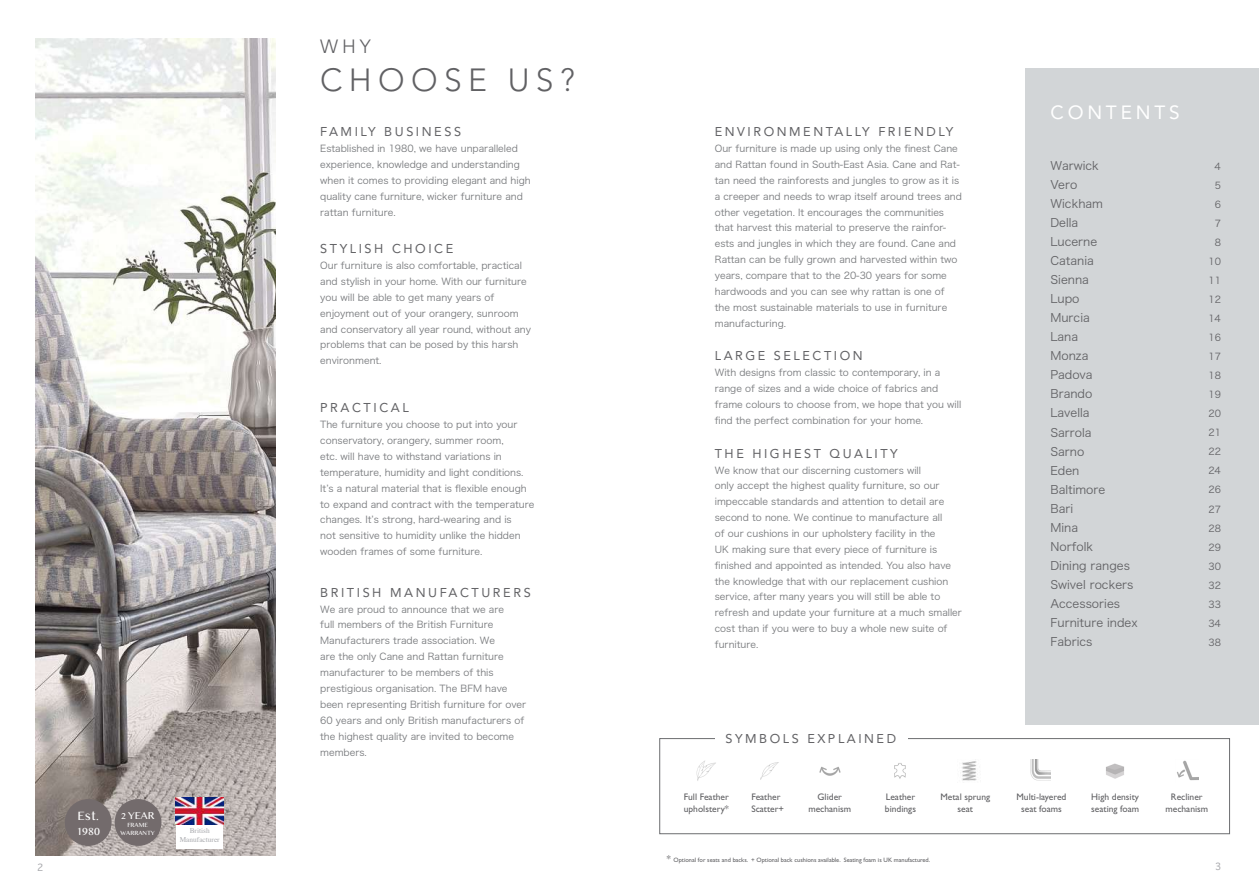
<style>
.page{position:relative;width:1259px;height:893px;background:#fff}
.page>*{position:absolute;margin:0;border:0;box-sizing:border-box;transform-origin:0 0}
.t1{font:300 31.8px "Avenir LT Std";letter-spacing:.2em;color:#616164}
.t2{font:19.05px "Avenir LT Std";letter-spacing:.2em;color:#fff}
.t3{font:300 19.05px "Avenir LT Std";color:#616164}
.t4{font:12.75px "Avenir LT Std";letter-spacing:.2em;color:#616164}
.t5{font:12.75px/15.3px "Telugu MN";color:#fff}
.t6{font:11.7px/19px "Hira Kaku Pro W3";color:#616164}
.t7{font:10.65px "Telugu MN";color:#fff}
.t8{font:9.6px/15.9px "Hira Kaku Pro W3";color:#76787b}
.t9{font:9.6px "Thonburi";color:#a8a9ad}
.t10{font:9.45px/15.9px "Hira Kaku Pro W3";color:#76787b}
.t11{font:9.45px/11.4px "Gill Sans Std";color:#616164;text-align:center}
.t12{font:9.45px/19px "Hira Kaku Pro W3";color:#616164;text-align:right}
.t13{font:9.45px "Thonburi";color:#a8a9ad}
.t14{font:7.35px/8.9px "Times";color:#a8a9ad;text-align:center}
.t15{font:6.3px "Gill Sans Std";color:#616164}
.t16{font:6.3px/7.6px "Telugu MN";color:#fff;text-align:center}
.s1{font-size:9.45px}
</style>
<div class="page">
<div style="left:659px;top:738px;width:570px;height:96px;border:1px solid #6c6d70"></div>
<img style="left:36px;top:38px;width:239px;height:817px">
<div style="left:176px;top:824px;width:47px;height:24px;background:#fff"></div>
<img style="left:176px;top:797px;width:47px;height:27px">
<div style="left:115px;top:799px;width:46px;height:47px;background:#736b6c;border-radius:50%"></div>
<div style="left:65px;top:799px;width:47px;height:47px;background:#736b6c;border-radius:50%"></div>
<div style="left:1025px;top:68px;width:234px;height:656px;background:#d2d5d7"></div>
<div style="left:715px;top:723px;width:192px;height:37px;background:#fff"></div>
<img style="left:760px;top:762px;width:19px;height:18px">
<img style="left:696px;top:760px;width:20px;height:21px">
<img style="left:819px;top:766px;width:22px;height:10px">
<img style="left:1106px;top:763px;width:18px;height:16px">
<img style="left:894px;top:763px;width:12px;height:16px">
<img style="left:962px;top:761px;width:15px;height:20px">
<img style="left:1030px;top:760px;width:20px;height:21px">
<img style="left:1177px;top:760px;width:21px;height:21px">
<p class="t9" style="left:37px;top:862px;width:8px">2</p>
<h3 class="t5" style="left:76px;top:808px;width:25px">Est.<br>1980</h3>
<p class="t7" style="left:121px;top:809px;width:35px">2 YEAR</p>
<p class="t16" style="left:121px;top:821px;width:36px">FRAME<br>WARRANTY</p>
<p class="t14" style="left:180px;top:826px;width:41px">British<br>Manufacturer</p>
<h2 class="t3" style="left:320px;top:35px;width:52px">WHY</h2>
<h1 class="t1" style="left:320px;top:61px;width:256px">CHOOSE US?</h1>
<h3 class="t4" style="left:320px;top:124px;width:142px">FAMILY BUSINESS</h3>
<p class="t8" style="left:320px;top:140px;width:212px">Established in 1980, we have unparalleled experience, knowledge and understanding when it comes to providing elegant and high quality cane furniture, wicker furniture and rattan furniture.</p>
<h3 class="t4" style="left:320px;top:241px;width:135px">STYLISH CHOICE</h3>
<p class="t8" style="left:320px;top:257px;width:212px">Our furniture is also comfortable, practical and stylish in your home. With our furniture you will be able to get many years of enjoyment out of your orangery, sunroom and conservatory all year round, without any problems that can be posed by this harsh environment.</p>
<h3 class="t4" style="left:320px;top:400px;width:90px">PRACTICAL</h3>
<p class="t8" style="left:320px;top:416px;width:216px">The furniture you choose to put into your conservatory, orangery, summer room,<br>etc. will have to withstand variations in temperature, humidity and light conditions.<br>It’s a natural material that is flexible enough to expand and contract with the temperature changes. It’s strong, hard-wearing and is<br>not sensitive to humidity unlike the hidden wooden frames of some furniture.</p>
<h3 class="t4" style="left:320px;top:585px;width:212px">BRITISH MANUFACTURERS</h3>
<p class="t8" style="left:320px;top:600px;width:208px">We are proud to announce that we are<br>full members of the British Furniture Manufacturers trade association. We<br>are the only Cane and Rattan furniture manufacturer to be members of this prestigious organisation. The BFM have been representing British furniture for over 60 years and only British manufacturers of the highest quality are invited to become members.</p>
<h3 class="t4" style="left:715px;top:124px;width:240px">ENVIRONMENTALLY FRIENDLY</h3>
<p class="t10" style="left:715px;top:140px;width:249px">Our furniture is made up using only the finest Cane and Rattan found in South-East Asia. Cane and Rat&shy;tan need the rainforests and jungles to grow as it is a creeper and needs to wrap itself around trees and other vegetation. It encourages the communities that harvest this material to preserve the rainfor&shy;ests and jungles in which they are found. Cane and Rattan can be fully grown and harvested within two years, compare that to the 20-30 years for some hardwoods and you can see why rattan is one of the most sustainable materials to use in furniture manufacturing.</p>
<h3 class="t4" style="left:715px;top:349px;width:149px">LARGE SELECTION</h3>
<p class="t10" style="left:715px;top:364px;width:248px">With designs from classic to contemporary, in a range of sizes and a wide choice of fabrics and frame colours to choose from, we hope that you will find the perfect combination for your home.</p>
<h3 class="t4" style="left:715px;top:446px;width:184px">THE HIGHEST QUALITY</h3>
<p class="t10" style="left:715px;top:461px;width:249px">We know that our discerning customers will<br>only accept the highest quality furniture, so our impeccable standards and attention to detail are second to none. We continue to manufacture all<br>of our cushions in our upholstery facility in the<br>UK making sure that every piece of furniture is finished and appointed as intended. You also have the knowledge that with our replacement cushion service, after many years you will still be able to refresh and update your furniture at a much smaller cost than if you were to buy a whole new suite of furniture.</p>
<h3 class="t4" style="left:725px;top:732px;width:172px">SYMBOLS EXPLAINED</h3>
<h2 class="t2" style="left:1050px;top:101px;width:131px">CONTENTS</h2>
<p class="t6" style="left:1050px;top:155px;width:89px">Warwick<br>Vero<br>Wickham<br>Della<br>Lucerne<br>Catania<br>Sienna<br>Lupo<br>Murcia<br>Lana<br>Monza<br>Padova<br>Brando<br>Lavella<br>Sarrola<br>Sarno<br>Eden<br>Baltimore<br>Bari<br>Mina<br>Norfolk<br>Dining ranges<br>Swivel rockers<br>Accessories<br>Furniture index<br>Fabrics</p>
<p class="t12" style="left:1208px;top:156px;width:14px">4<br>5<br>6<br>7<br>8<br>10<br>11<br>12<br>14<br>16<br>17<br>18<br>19<br>20<br>21<br>22<br>24<br>26<br>27<br>28<br>29<br>30<br>32<br>33<br>34<br>38</p>
<p class="t11" style="left:683px;top:791px;width:47px;text-align:left">Full Feather upholstery*</p>
<p class="t11" style="left:808px;top:791px;width:44px">Glider mechanism</p>
<p class="t11" style="left:751px;top:791px;width:34px;text-align:left">Feather<br>Scatter+</p>
<p class="t11" style="left:885px;top:791px;width:33px;text-align:left">Leather bindings</p>
<p class="t11" style="left:940px;top:791px;width:51px">Metal sprung seat</p>
<p class="t11" style="left:1016px;top:791px;width:51px">Multi-layered seat foams</p>
<p class="t11" style="left:1091px;top:791px;width:49px;text-align:left">High density seating foam</p>
<p class="t11" style="left:1165px;top:791px;width:44px">Recliner mechanism</p>
<p class="t15" style="left:667px;top:856px;width:265px"><span class="s1">*</span> Optional for seats and backs. + Optional back cushions available. Seating foam is UK manufactured.</p>
<p class="t13" style="left:1215px;top:861px;width:8px">3</p>
</div>
